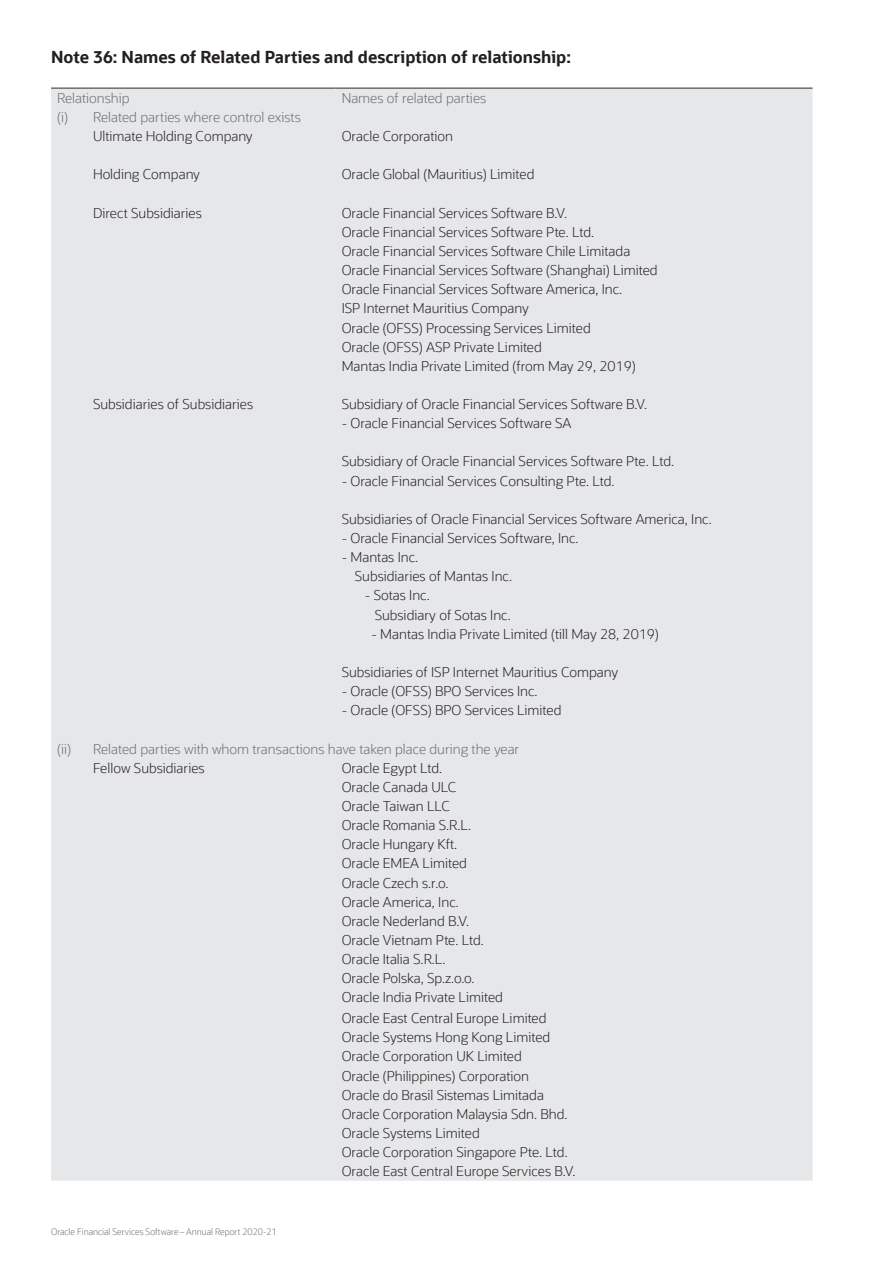
<style>
.page{position:relative;width:893px;height:1263px;background:#fff}
.page>*{position:absolute;margin:0;border:0;box-sizing:border-box;transform-origin:0 0}
.t1{font:700 16.5px "Oracle Sans";color:#231f20}
.t2{font:300 13.5px/19.2px "Oracle Sans";color:#231f20}
.t3{font:300 13.5px "Oracle Sans";color:#6c6d70}
.t4{font:300 9px "Oracle Sans";color:#6c6d70;scale:.95 1}
</style>
<div class="page">
<div style="left:51px;top:89px;width:762px;height:1092px;background:#e6e7e9"></div>
<hr style="left:51px;top:87px;width:285px;height:2px;background:#6c6d70">
<hr style="left:336px;top:87px;width:477px;height:2px;background:#6c6d70">
<p class="t1" style="left:51px;top:47px;width:521px">Note 36: Names of Related Parties and description of relationship:</p>
<p class="t3" style="left:57px;top:90px;width:74px">Relationship</p>
<p class="t3" style="left:342px;top:90px;width:146px">Names of related parties</p>
<p class="t3" style="left:57px;top:109px;width:245px">(i) Related parties where control exists</p>
<p class="t2" style="left:93px;top:127px;width:161px">Ultimate Holding Company</p>
<p class="t2" style="left:342px;top:127px;width:113px">Oracle Corporation</p>
<p class="t2" style="left:93px;top:165px;width:108px">Holding Company</p>
<p class="t2" style="left:342px;top:165px;width:194px">Oracle Global (Mauritius) Limited</p>
<p class="t2" style="left:93px;top:203px;width:110px">Direct Subsidiaries</p>
<p class="t2" style="left:342px;top:203px;width:318px">Oracle Financial Services Software B.V.<br>Oracle Financial Services Software Pte. Ltd.<br>Oracle Financial Services Software Chile Limitada Oracle Financial Services Software (Shanghai) Limited Oracle Financial Services Software America, Inc.<br>ISP Internet Mauritius Company<br>Oracle (OFSS) Processing Services Limited<br>Oracle (OFSS) ASP Private Limited<br>Mantas India Private Limited (from May 29, 2019)</p>
<p class="t2" style="left:93px;top:395px;width:162px">Subsidiaries of Subsidiaries</p>
<p class="t2" style="left:342px;top:395px;width:307px">Subsidiary of Oracle Financial Services Software B.V.</p>
<p class="t2" style="left:342px;top:414px;width:231px">- Oracle Financial Services Software SA</p>
<p class="t2" style="left:342px;top:452px;width:334px">Subsidiary of Oracle Financial Services Software Pte. Ltd.</p>
<p class="t2" style="left:342px;top:471px;width:274px">- Oracle Financial Services Consulting Pte. Ltd.</p>
<p class="t2" style="left:342px;top:510px;width:372px">Subsidiaries of Oracle Financial Services Software America, Inc.</p>
<p class="t2" style="left:342px;top:529px;width:238px">- Oracle Financial Services Software, Inc.</p>
<p class="t2" style="left:355px;top:548px;width:159px;text-indent:-13px">- Mantas Inc.<br>Subsidiaries of Mantas Inc.</p>
<p class="t2" style="left:375px;top:586px;width:137px;text-indent:-10px">- Sotas Inc.<br>Subsidiary of Sotas Inc.</p>
<p class="t2" style="left:371px;top:624px;width:289px">- Mantas India Private Limited (till May 28, 2019)</p>
<p class="t2" style="left:342px;top:663px;width:278px">Subsidiaries of ISP Internet Mauritius Company</p>
<p class="t2" style="left:342px;top:682px;width:197px">- Oracle (OFSS) BPO Services Inc.</p>
<p class="t2" style="left:342px;top:701px;width:221px">- Oracle (OFSS) BPO Services Limited</p>
<p class="t3" style="left:57px;top:741px;width:464px">(ii) Related parties with whom transactions have taken place during the year</p>
<p class="t2" style="left:93px;top:758px;width:113px">Fellow Subsidiaries</p>
<p class="t2" style="left:342px;top:758px;width:163px">Oracle Egypt Ltd.<br>Oracle Canada ULC<br>Oracle Taiwan LLC<br>Oracle Romania S.R.L.<br>Oracle Hungary Kft.<br>Oracle EMEA Limited<br>Oracle Czech s.r.o.<br>Oracle America, Inc.<br>Oracle Nederland B.V.<br>Oracle Vietnam Pte. Ltd.<br>Oracle Italia S.R.L.<br>Oracle Polska, Sp.z.o.o.<br>Oracle India Private Limited</p>
<p class="t2" style="left:342px;top:1009px;width:235px">Oracle East Central Europe Limited Oracle Systems Hong Kong Limited Oracle Corporation UK Limited<br>Oracle (Philippines) Corporation<br>Oracle do Brasil Sistemas Limitada Oracle Corporation Malaysia Sdn. Bhd.<br>Oracle Systems Limited<br>Oracle Corporation Singapore Pte. Ltd.<br>Oracle East Central Europe Services B.V.</p>
<p class="t4" style="left:51px;top:1226px;width:239px">Oracle Financial Services Software – Annual Report 2020-21</p>
</div>
